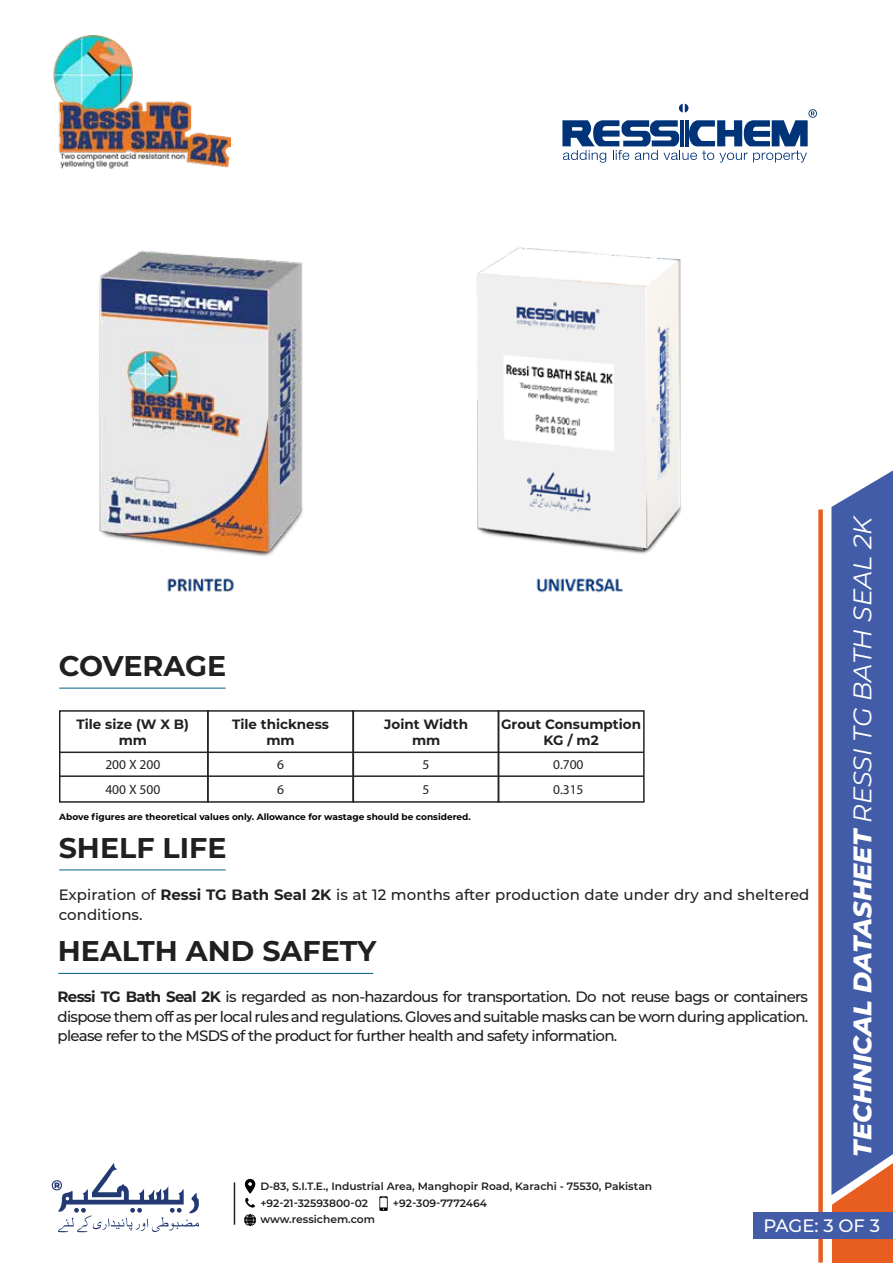
<style>
.page{position:relative;width:893px;height:1263px;background:#fff}
.page>*{position:absolute;margin:0;border:0;box-sizing:border-box;transform-origin:0 0}
.t1{font:700 28.5px "Montserrat";color:#221f1f}
.t2{font:italic 800 25.5px "Montserrat";color:#fff}
.t3{font:500 18px "Montserrat";letter-spacing:-.005em;color:#fff}
.t4{font:500 15px/19.5px "Montserrat";color:#221f1f;text-align:justify}
.t5{font:700 13.5px/16.2px "Montserrat";color:#221f1f;text-align:center}
.t6{font:13.5px/25px "Myriad Pro";color:#221f1f}
.t7{font:600 10.65px/16.6px "Montserrat";color:#221f1f}
.t8{font:700 9px "Montserrat";color:#000}
.s1{font-weight:700}
.s2{font-weight:400}
</style>
<div class="page">
<div style="left:818px;top:509px;width:5px;height:753px;background:#e85e21"></div>
<hr style="left:58px;top:973px;width:315px;height:1px;background:#065f8b">
<hr style="left:234px;top:1182px;width:1px;height:43px;background:#221f1f">
<svg style="left:244px;top:1214px;width:12px;height:12px"></svg>
<svg style="left:245px;top:1178px;width:10px;height:29px"></svg>
<svg style="left:52px;top:1163px;width:147px;height:69px"></svg>
<svg style="left:379px;top:1196px;width:9px;height:15px"></svg>
<svg style="left:831px;top:470px;width:62px;height:793px;background:#5563a2"></svg>
<div style="left:753px;top:1212px;width:140px;height:26px;background:#425ca7"></div>
<hr style="left:59px;top:869px;width:167px;height:1px;background:#065f8b">
<div style="left:207px;top:710px;width:147px;height:93px;border:2px solid #262323"></div>
<div style="left:352px;top:710px;width:147px;height:93px;border:2px solid #262323"></div>
<div style="left:498px;top:710px;width:147px;height:93px;border:2px solid #262323"></div>
<div style="left:59px;top:710px;width:150px;height:93px;border:2px solid #262323"></div>
<hr style="left:59px;top:751px;width:585px;height:2px;background:#262323">
<hr style="left:59px;top:775px;width:585px;height:2px;background:#262323">
<hr style="left:59px;top:688px;width:167px;height:1px;background:#065f8b">
<img style="left:53px;top:36px;width:178px;height:133px">
<svg style="left:562px;top:104px;width:255px;height:59px"></svg>
<hr style="left:680px;top:120px;width:3px;height:26px;background:#003378">
<hr style="left:685px;top:120px;width:3px;height:26px;background:#003378">
<img style="left:99px;top:250px;width:204px;height:342px">
<img style="left:476px;top:247px;width:206px;height:346px">
<h1 class="t1" style="left:59px;top:645px;width:169px">COVERAGE</h1>
<p class="t5" style="left:77px;top:715px;width:114px">Tile size (W X B) mm</p>
<p class="t5" style="left:232px;top:715px;width:98px">Tile thickness mm</p>
<p class="t5" style="left:384px;top:715px;width:85px">Joint Width mm</p>
<p class="t5" style="left:501px;top:715px;width:141px">Grout Consumption<br>KG / m2</p>
<p class="t6" style="left:105px;top:752px;width:56px">200 X 200<br>400 X 500</p>
<p class="t6" style="left:277px;top:752px;width:8px">6<br>6</p>
<p class="t6" style="left:423px;top:752px;width:8px">5<br>5</p>
<p class="t6" style="left:553px;top:752px;width:32px">0.700<br>0.315</p>
<p class="t8" style="left:59px;top:810px;width:413px">Above figures are theoretical values only. Allowance for wastage should be considered.</p>
<h1 class="t1" style="left:59px;top:827px;width:169px">SHELF LIFE</h1>
<p class="t4" style="left:59px;top:884px;width:752px">Expiration of <span class="s1">Ressi TG Bath Seal 2K</span> is at 12 months after production date under dry and sheltered conditions.</p>
<h1 class="t1" style="left:58px;top:930px;width:320px">HEALTH AND SAFETY</h1>
<p class="t4" style="left:58px;top:987px;width:752px"><span class="s1">Ressi TG Bath Seal 2K</span> is regarded as non-hazardous for transportation. Do not reuse bags or containers dispose them off as per local rules and regulations. Gloves and suitable masks can be worn during application. please refer to the MSDS of the product for further health and safety information.</p>
<h2 class="t2" style="left:844px;top:1156px;width:643px;rotate:-90deg">TECHNICAL DATASHEET <span class="s2">RESSI TG BATH SEAL 2K</span></h2>
<p class="t7" style="left:260px;top:1177px;width:393px">D-83, S.I.T.E., Industrial Area, Manghopir Road, Karachi - 75530, Pakistan +92-21-32593800-02<br>www.ressichem.com</p>
<p class="t7" style="left:393px;top:1194px;width:96px">+92-309-7772464</p>
<p class="t3" style="left:763px;top:1213px;width:118px">PAGE: 3 OF 3</p>
</div>
